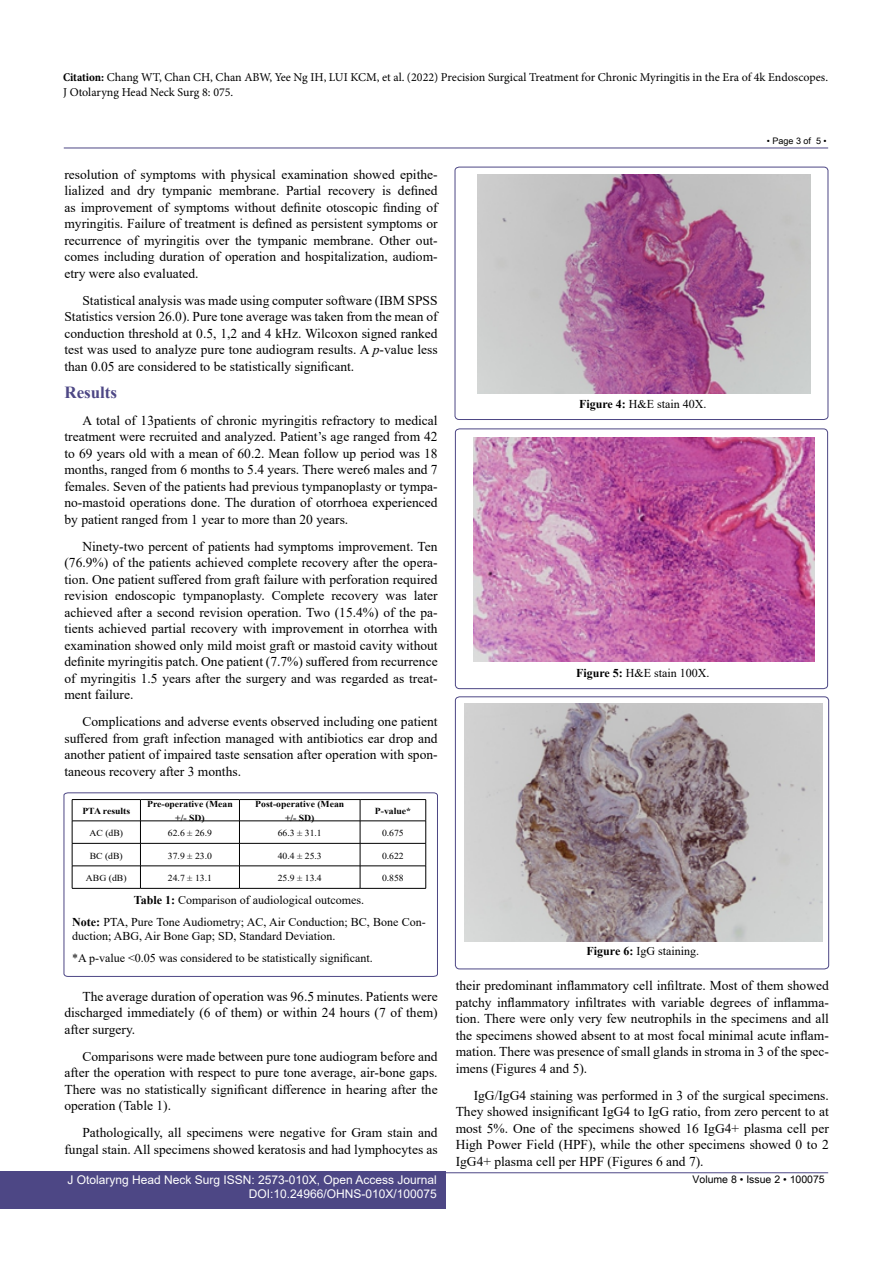
<style>
.page{position:relative;width:893px;height:1263px;background:#fff}
.page>*{position:absolute;margin:0;border:0;box-sizing:border-box;transform-origin:0 0}
.t1{font:700 16.95px "Times New Roman";color:#4d4785}
.t2{font:13.5px/16.5px "Times New Roman";color:#000;text-align:justify}
.t3{font:12px/22.5px "Times New Roman";color:#000;text-align:center}
.t4{font:12px/15px "Minion Pro";color:#000}
.t5{font:12px/14.2px "Arial";color:#fff;text-align:right}
.t6{font:10.5px "Arial Unicode MS";color:#000}
.t7{font:9.15px "Times New Roman";color:#000;scale:1.06 1}
.t8{font:700 9.15px/13.5px "Times New Roman";color:#000;text-align:center;scale:1.06 1}
.t9{font:9px "Arial Unicode MS";color:#000}
.s1{font-weight:700;font-stretch:condensed}
.s2{font-style:italic}
.s3{font-weight:700}
</style>
<div class="page">
<hr style="left:64px;top:148px;width:764px;height:1px;background:#4d4785">
<hr style="left:64px;top:1172px;width:764px;height:1px;background:#4d4785">
<div style="left:0;top:1171px;width:446px;height:38px;background:#4d4785"></div>
<svg style="left:455px;top:167px;width:373px;height:253px"></svg>
<div style="left:455px;top:429px;width:373px;height:260px;border:1px solid #4d4785;border-radius:4px"></div>
<svg style="left:64px;top:792px;width:374px;height:185px"></svg>
<hr style="left:72px;top:799px;width:68px;height:1px;background:#000">
<hr style="left:140px;top:799px;width:99px;height:1px;background:#000">
<hr style="left:239px;top:799px;width:121px;height:1px;background:#000">
<hr style="left:360px;top:799px;width:66px;height:1px;background:#000">
<hr style="left:72px;top:821px;width:68px;height:1px;background:#000">
<hr style="left:140px;top:821px;width:99px;height:1px;background:#000">
<hr style="left:239px;top:821px;width:121px;height:1px;background:#000">
<hr style="left:360px;top:821px;width:66px;height:1px;background:#000">
<hr style="left:72px;top:843px;width:68px;height:1px;background:#000">
<hr style="left:140px;top:843px;width:99px;height:1px;background:#000">
<hr style="left:239px;top:843px;width:121px;height:1px;background:#000">
<hr style="left:360px;top:843px;width:66px;height:1px;background:#000">
<hr style="left:72px;top:866px;width:68px;height:1px;background:#000">
<svg style="left:72px;top:800px;width:1px;height:88px"></svg>
<hr style="left:140px;top:866px;width:99px;height:1px;background:#000">
<svg style="left:140px;top:800px;width:1px;height:88px"></svg>
<hr style="left:239px;top:866px;width:121px;height:1px;background:#000">
<svg style="left:239px;top:800px;width:1px;height:88px"></svg>
<hr style="left:360px;top:866px;width:66px;height:1px;background:#000">
<svg style="left:360px;top:800px;width:1px;height:88px"></svg>
<svg style="left:425px;top:800px;width:1px;height:88px"></svg>
<hr style="left:72px;top:888px;width:68px;height:1px;background:#000">
<hr style="left:140px;top:888px;width:99px;height:1px;background:#000">
<hr style="left:239px;top:888px;width:121px;height:1px;background:#000">
<hr style="left:360px;top:888px;width:66px;height:1px;background:#000">
<img style="left:477px;top:174px;width:333px;height:220px">
<img style="left:474px;top:437px;width:340px;height:225px">
<div style="left:455px;top:697px;width:374px;height:272px;border:1px solid #4d4785;border-radius:4px"></div>
<img style="left:464px;top:704px;width:358px;height:237px">
<p class="t4" style="left:63px;top:69px;width:767px"><span class="s1">Citation:</span> Chang WT, Chan CH, Chan ABW, Yee Ng IH, LUI KCM, et al. (2022) Precision Surgical Treatment for Chronic Myringitis in the Era of 4k Endoscopes.<br>J Otolaryng Head Neck Surg 8: 075.</p>
<p class="t9" style="left:767px;top:134px;width:61px">• Page 3 of 5 •</p>
<p class="t2" style="left:64px;top:166px;width:375px">resolution of symptoms with physical examination showed epithe&shy;lialized and dry tympanic membrane. Partial recovery is defined as improvement of symptoms without definite otoscopic finding of myringitis. Failure of treatment is defined as persistent symptoms or recurrence of myringitis over the tympanic membrane. Other out&shy;comes including duration of operation and hospitalization, audiom&shy;etry were also evaluated.</p>
<p class="t2" style="left:64px;top:292px;width:375px;text-indent:18px">Statistical analysis was made using computer software (IBM SPSS Statistics version 26.0). Pure tone average was taken from the mean of conduction threshold at 0.5, 1,2 and 4 kHz. Wilcoxon signed ranked test was used to analyze pure tone audiogram results. A <span class="s2">p</span>-value less than 0.05 are considered to be statistically significant.</p>
<p class="t1" style="left:64px;top:380px;width:54px">Results</p>
<p class="t2" style="left:64px;top:412px;width:375px;text-indent:18px">A total of 13patients of chronic myringitis refractory to medical treatment were recruited and analyzed. Patient’s age ranged from 42 to 69 years old with a mean of 60.2. Mean follow up period was 18 months, ranged from 6 months to 5.4 years. There were6 males and 7 females. Seven of the patients had previous tympanoplasty or tympa&shy;no-mastoid operations done. The duration of otorrhoea experienced by patient ranged from 1 year to more than 20 years.</p>
<p class="t2" style="left:64px;top:538px;width:375px;text-indent:18px">Ninety-two percent of patients had symptoms improvement. Ten (76.9%) of the patients achieved complete recovery after the opera&shy;tion. One patient suffered from graft failure with perforation required revision endoscopic tympanoplasty. Complete recovery was later achieved after a second revision operation. Two (15.4%) of the pa&shy;tients achieved partial recovery with improvement in otorrhea with examination showed only mild moist graft or mastoid cavity without definite myringitis patch. One patient (7.7%) suffered from recurrence of myringitis 1.5 years after the surgery and was regarded as treat&shy;ment failure.</p>
<p class="t2" style="left:64px;top:713px;width:375px;text-indent:18px">Complications and adverse events observed including one patient suffered from graft infection managed with antibiotics ear drop and another patient of impaired taste sensation after operation with spon&shy;taneous recovery after 3 months.</p>
<p class="t8" style="left:82px;top:804px;width:47px">PTA results</p>
<p class="t8" style="left:147px;top:797px;width:82px">Pre-operative (Mean +/- SD)</p>
<p class="t8" style="left:255px;top:797px;width:86px">Post-operative (Mean +/- SD)</p>
<p class="t8" style="left:375px;top:804px;width:36px">P-value*</p>
<p class="t7" style="left:89px;top:826px;width:33px">AC (dB)</p>
<p class="t7" style="left:168px;top:826px;width:43px">62.6 ± 26.9</p>
<p class="t7" style="left:278px;top:826px;width:43px">66.3 ± 31.1</p>
<p class="t7" style="left:382px;top:826px;width:22px">0.675</p>
<p class="t7" style="left:90px;top:849px;width:33px">BC (dB)</p>
<p class="t7" style="left:168px;top:849px;width:43px">37.9 ± 23.0</p>
<p class="t7" style="left:278px;top:849px;width:43px">40.4 ± 25.3</p>
<p class="t7" style="left:382px;top:849px;width:22px">0.622</p>
<p class="t7" style="left:86px;top:871px;width:40px">ABG (dB)</p>
<p class="t7" style="left:168px;top:871px;width:43px">24.7 ± 13.1</p>
<p class="t7" style="left:278px;top:871px;width:43px">25.9 ± 13.4</p>
<p class="t7" style="left:382px;top:871px;width:22px">0.858</p>
<p class="t3" style="left:72px;top:888px;width:355px"><span class="s3">Table 1:</span> Comparison of audiological outcomes.<br><span class="s3">Note:</span> PTA, Pure Tone Audiometry; AC, Air Conduction; BC, Bone Con-</p>
<p class="t3" style="left:72px;top:924px;width:302px;text-align:left">duction; ABG, Air Bone Gap; SD, Standard Deviation.<br>*A p-value &lt;0.05 was considered to be statistically significant.</p>
<p class="t2" style="left:64px;top:988px;width:375px;text-indent:18px">The average duration of operation was 96.5 minutes. Patients were discharged immediately (6 of them) or within 24 hours (7 of them) after surgery.</p>
<p class="t2" style="left:64px;top:1048px;width:375px;text-indent:18px">Comparisons were made between pure tone audiogram before and after the operation with respect to pure tone average, air-bone gaps.<br>There was no statistically significant difference in hearing after the operation (Table 1).</p>
<p class="t2" style="left:64px;top:1124px;width:375px;text-align:right">Pathologically, all specimens were negative for Gram stain and fungal stain. All specimens showed keratosis and had lymphocytes as</p>
<p class="t3" style="left:579px;top:392px;width:129px"><span class="s3">Figure 4:</span> H&amp;E stain 40X.</p>
<p class="t3" style="left:576px;top:661px;width:135px"><span class="s3">Figure 5:</span> H&amp;E stain 100X.</p>
<p class="t3" style="left:587px;top:939px;width:114px"><span class="s3">Figure 6:</span> IgG staining.</p>
<p class="t2" style="left:456px;top:977px;width:375px">their predominant inflammatory cell infiltrate. Most of them showed patchy inflammatory infiltrates with variable degrees of inflamma&shy;tion. There were only very few neutrophils in the specimens and all the specimens showed absent to at most focal minimal acute inflam&shy;mation. There was presence of small glands in stroma in 3 of the spec&shy;imens (Figures 4 and 5).</p>
<p class="t2" style="left:456px;top:1087px;width:375px;text-indent:18px">IgG/IgG4 staining was performed in 3 of the surgical specimens.<br>They showed insignificant IgG4 to IgG ratio, from zero percent to at most 5%. One of the specimens showed 16 IgG4+ plasma cell per High Power Field (HPF), while the other specimens showed 0 to 2<br>IgG4+ plasma cell per HPF (Figures 6 and 7).</p>
<p class="t5" style="left:68px;top:1172px;width:371px">J Otolaryng Head Neck Surg ISSN: 2573-010X, Open Access Journal<br>DOI:10.24966/OHNS-010X/100075</p>
<p class="t6" style="left:692px;top:1172px;width:134px">Volume 8 • Issue 2 • 100075</p>
</div>
